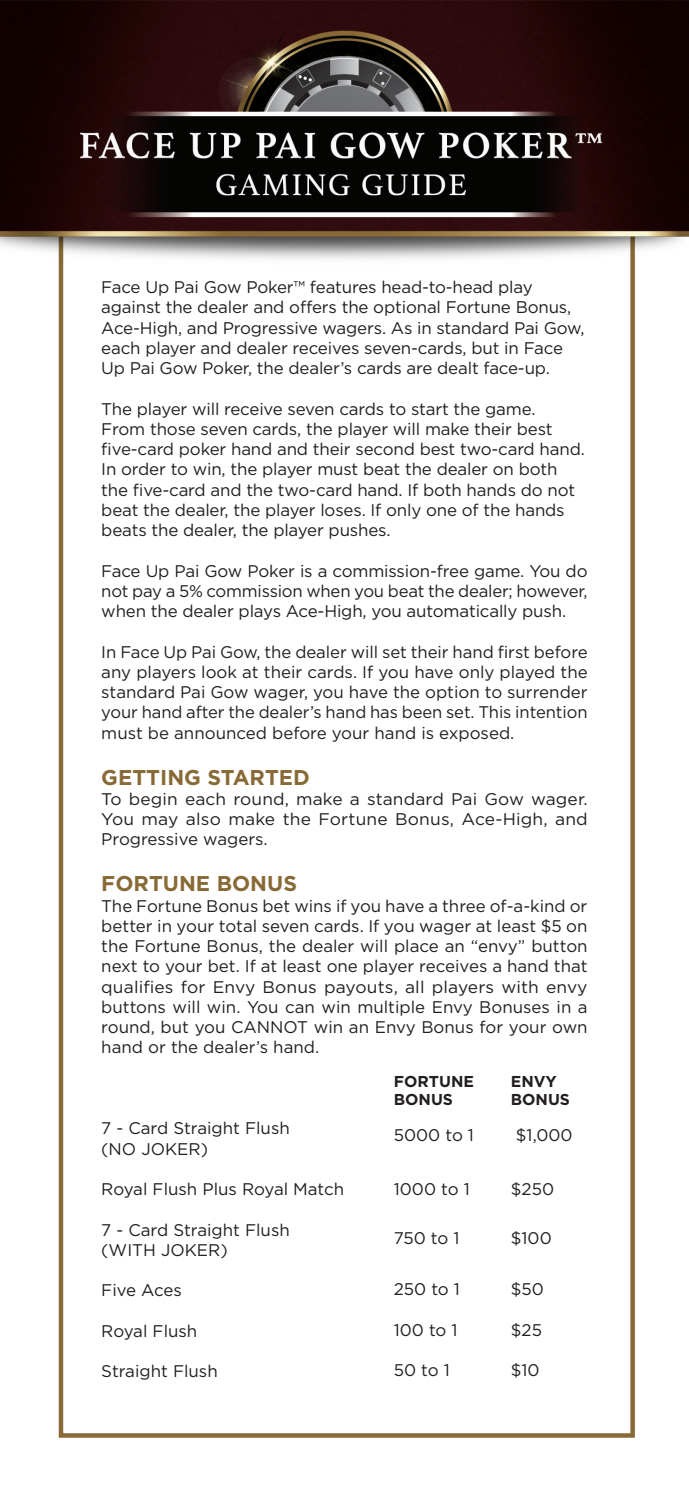
<style>
.page{position:relative;width:689px;height:1499px;background:#fff}
.page>*{position:absolute;margin:0;border:0;box-sizing:border-box;transform-origin:0 0}
.t1{font:700 21.38px "Gotham";color:#886a37}
.t2{font:16.88px/20.2px "Gotham";letter-spacing:-.01em;color:#231f20}
.t3{font:700 15.75px/18px "Gotham";color:#231f20}
</style>
<div class="page">
<img style="left:1px;top:0;width:687px;height:1438px">
<p class="t2" style="left:101px;top:277px;width:484px">Face Up Pai Gow Poker™ features head-to-head play against the dealer and offers the optional Fortune Bonus, Ace-High, and Progressive wagers. As in standard Pai Gow, each player and dealer receives seven-cards, but in Face Up Pai Gow Poker, the dealer’s cards are dealt face-up.</p>
<p class="t2" style="left:101px;top:398px;width:485px">The player will receive seven cards to start the game.<br>From those seven cards, the player will make their best five-card poker hand and their second best two-card hand.<br>In order to win, the player must beat the dealer on both the five-card and the two-card hand. If both hands do not beat the dealer, the player loses. If only one of the hands beats the dealer, the player pushes.</p>
<p class="t2" style="left:101px;top:560px;width:487px;text-align:justify">Face Up Pai Gow Poker is a commission-free game. You do not pay a 5% commission when you beat the dealer; however, when the dealer plays Ace-High, you automatically push.</p>
<p class="t2" style="left:101px;top:641px;width:488px;text-align:justify">In Face Up Pai Gow, the dealer will set their hand first before any players look at their cards. If you have only played the standard Pai Gow wager, you have the option to surrender your hand after the dealer’s hand has been set. This intention must be announced before your hand is exposed.</p>
<p class="t1" style="left:101px;top:764px;width:210px">GETTING STARTED</p>
<p class="t2" style="left:101px;top:789px;width:488px;text-align:justify">To begin each round, make a standard Pai Gow wager.<br>You may also make the Fortune Bonus, Ace-High, and Progressive wagers.</p>
<p class="t1" style="left:101px;top:871px;width:197px">FORTUNE BONUS</p>
<p class="t2" style="left:101px;top:895px;width:488px;text-align:justify">The Fortune Bonus bet wins if you have a three of-a-kind or better in your total seven cards. If you wager at least $5 on the Fortune Bonus, the dealer will place an “envy” button next to your bet. If at least one player receives a hand that qualifies for Envy Bonus payouts, all players with envy buttons will win. You can win multiple Envy Bonuses in a round, but you CANNOT win an Envy Bonus for your own hand or the dealer’s hand.</p>
<p class="t2" style="left:101px;top:1118px;width:190px">7 - Card Straight Flush (NO JOKER)</p>
<p class="t2" style="left:101px;top:1179px;width:244px">Royal Flush Plus Royal Match</p>
<p class="t2" style="left:101px;top:1219px;width:190px">7 - Card Straight Flush (WITH JOKER)</p>
<p class="t2" style="left:101px;top:1280px;width:82px">Five Aces</p>
<p class="t2" style="left:101px;top:1320px;width:97px">Royal Flush</p>
<p class="t2" style="left:101px;top:1361px;width:118px">Straight Flush</p>
<p class="t3" style="left:394px;top:1071px;width:82px">FORTUNE<br>BONUS</p>
<p class="t3" style="left:510px;top:1071px;width:61px">ENVY<br>BONUS</p>
<p class="t2" style="left:394px;top:1124px;width:82px">5000 to 1</p>
<p class="t2" style="left:516px;top:1124px;width:58px">$1,000</p>
<p class="t2" style="left:510px;top:1178px;width:45px">$250</p>
<p class="t2" style="left:510px;top:1228px;width:42px">$100</p>
<p class="t2" style="left:510px;top:1279px;width:35px">$50</p>
<p class="t2" style="left:510px;top:1319px;width:33px">$25</p>
<p class="t2" style="left:510px;top:1360px;width:30px">$10</p>
<p class="t2" style="left:394px;top:1178px;width:77px">1000 to 1</p>
<p class="t2" style="left:394px;top:1228px;width:67px">750 to 1</p>
<p class="t2" style="left:394px;top:1279px;width:68px">250 to 1</p>
<p class="t2" style="left:394px;top:1319px;width:65px">100 to 1</p>
<p class="t2" style="left:394px;top:1360px;width:58px">50 to 1</p>
</div>
